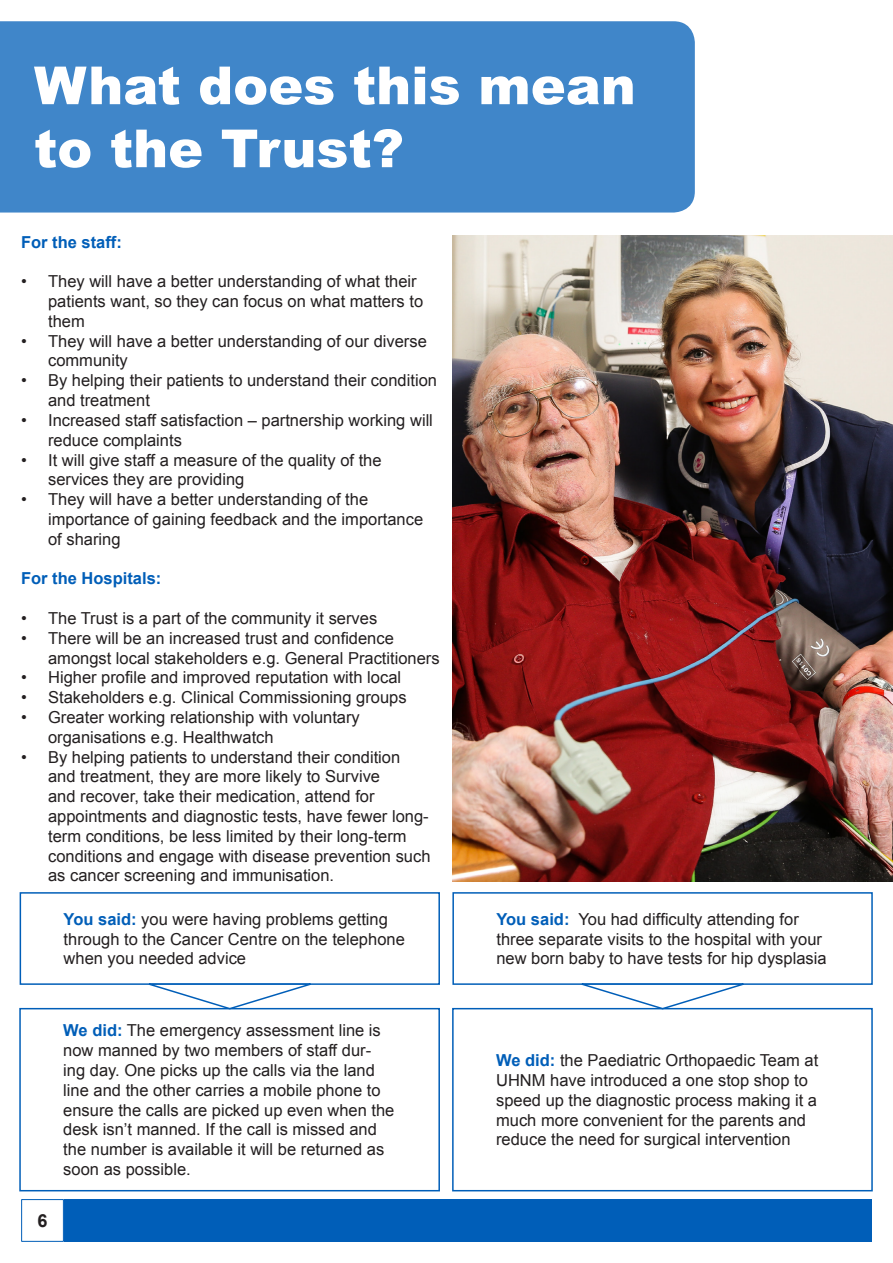
<style>
.page{position:relative;width:893px;height:1263px;background:#fff}
.page>*{position:absolute;margin:0;border:0;box-sizing:border-box;transform-origin:0 0}
.t1{font:900 52.5px/63px "Arial";color:#fff}
.t2{font:700 18px "Arial";color:#231f20}
.t3{font:16.5px/19.8px "Arial";color:#231f20}
.t4{font:700 16.5px "Arial";color:#005eb8}
.s1{font-weight:700;color:#005eb8}
</style>
<div class="page">
<div style="left:0;top:21px;width:695px;height:192px;background:#4086c9"></div>
<img style="left:453px;top:236px;width:440px;height:645px">
<div style="left:20px;top:892px;width:420px;height:93px;border:2px solid #005eb8"></div>
<div style="left:19px;top:1008px;width:421px;height:183px;border:2px solid #005eb8"></div>
<svg style="left:139px;top:982px;width:182px;height:28px"></svg>
<div style="left:452px;top:892px;width:421px;height:93px;border:2px solid #005eb8"></div>
<div style="left:452px;top:1008px;width:421px;height:183px;border:2px solid #005eb8"></div>
<svg style="left:572px;top:982px;width:181px;height:28px"></svg>
<div style="left:64px;top:1199px;width:808px;height:43px;background:#005eb8"></div>
<div style="left:21px;top:1199px;width:43px;height:43px;border:1px solid #005eb8"></div>
<p class="t1" style="left:34px;top:52px;width:603px">What does this mean to the Trust?</p>
<p class="t4" style="left:21px;top:231px;width:102px">For the staff:</p>
<p class="t3" style="left:48px;top:272px;width:377px;text-indent:-27px">• They will have a better understanding of what their patients want, so they can focus on what matters to them</p>
<p class="t3" style="left:48px;top:331px;width:380px;text-indent:-27px">• They will have a better understanding of our diverse community</p>
<p class="t3" style="left:48px;top:371px;width:390px;text-indent:-27px">• By helping their patients to understand their condition and treatment</p>
<p class="t3" style="left:48px;top:410px;width:386px;text-indent:-27px">• Increased staff satisfaction – partnership working will reduce complaints</p>
<p class="t3" style="left:48px;top:450px;width:335px;text-indent:-27px">• It will give staff a measure of the quality of the services they are providing</p>
<p class="t3" style="left:48px;top:490px;width:377px;text-indent:-27px">• They will have a better understanding of the importance of gaining feedback and the importance of sharing</p>
<p class="t4" style="left:21px;top:567px;width:142px">For the Hospitals:</p>
<p class="t3" style="left:21px;top:608px;width:358px">• The Trust is a part of the community it serves</p>
<p class="t3" style="left:48px;top:628px;width:393px;text-indent:-27px">• There will be an increased trust and confidence amongst local stakeholders e.g. General Practitioners</p>
<p class="t3" style="left:21px;top:668px;width:382px">• Higher profile and improved reputation with local</p>
<p class="t3" style="left:21px;top:688px;width:387px">• Stakeholders e.g. Clinical Commissioning groups</p>
<p class="t3" style="left:48px;top:707px;width:313px;text-indent:-27px">• Greater working relationship with voluntary organisations e.g. Healthwatch</p>
<p class="t3" style="left:48px;top:747px;width:384px;text-indent:-27px">• By helping patients to understand their condition and treatment, they are more likely to Survive<br>and recover, take their medication, attend for appointments and diagnostic tests, have fewer long&shy;term conditions, be less limited by their long-term conditions and engage with disease prevention such as cancer screening and immunisation.</p>
<p class="t3" style="left:64px;top:909px;width:343px"><span class="s1">You said:</span> you were having problems getting through to the Cancer Centre on the telephone when you needed advice</p>
<p class="t2" style="left:38px;top:1209px;width:12px">6</p>
<p class="t3" style="left:63px;top:1021px;width:333px"><span class="s1">We did:</span> The emergency assessment line is now manned by two members of staff dur&shy;ing day. One picks up the calls via the land line and the other carries a mobile phone to ensure the calls are picked up even when the desk isn’t manned. If the call is missed and the number is available it will be returned as soon as possible.</p>
<p class="t3" style="left:496px;top:909px;width:332px"><span class="s1">You said:</span> You had difficulty attending for three separate visits to the hospital with your new born baby to have tests for hip dysplasia</p>
<p class="t3" style="left:496px;top:1050px;width:324px"><span class="s1">We did:</span> the Paediatric Orthopaedic Team at UHNM have introduced a one stop shop to speed up the diagnostic process making it a much more convenient for the parents and reduce the need for surgical intervention</p>
</div>
